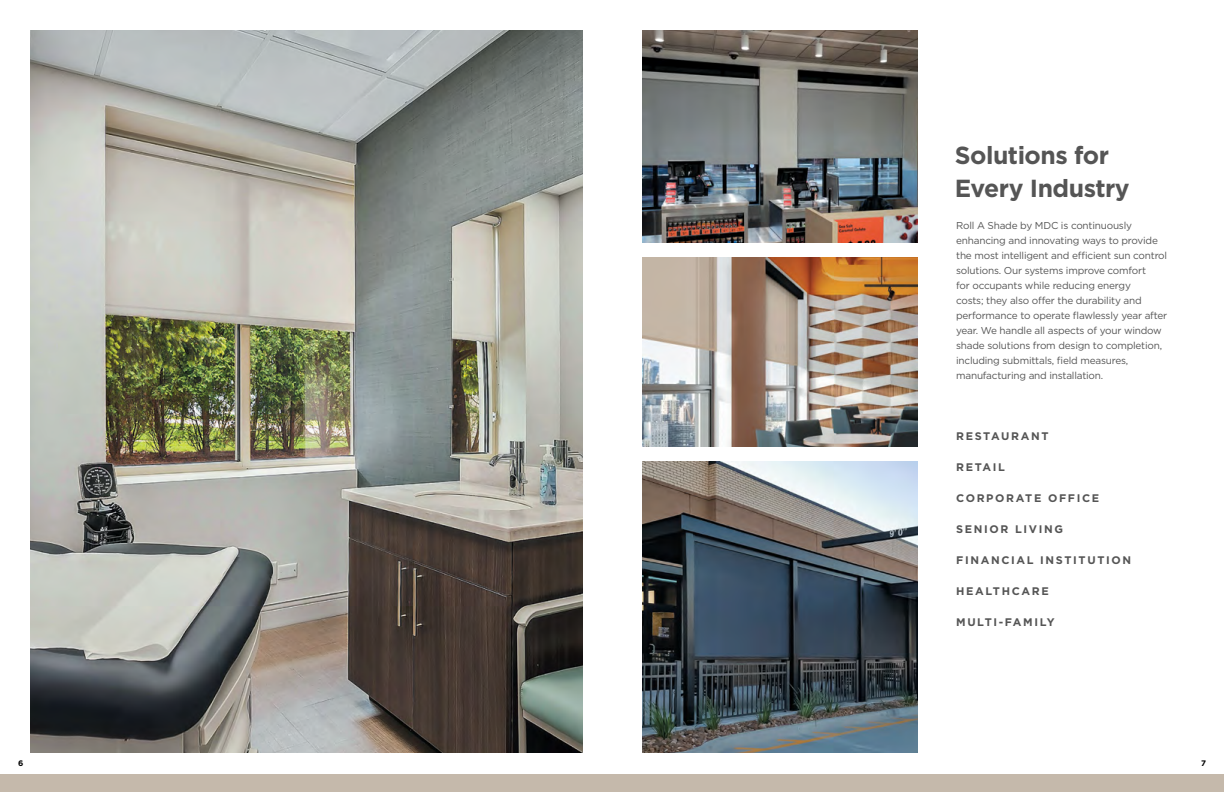
<style>
.page{position:relative;width:1224px;height:792px;background:#fff}
.page>*{position:absolute;margin:0;border:0;box-sizing:border-box;transform-origin:0 0}
.t1{font:700 24.7px/32.1px "Gotham";letter-spacing:-.02em;color:#555}
.t2{font:700 11px "Gotham";letter-spacing:.15em;color:#555}
.t3{font:10px/15px "Gotham";letter-spacing:-.02em;color:#555}
.t4{font:700 8px "Gotham";color:#000}
</style>
<div class="page">
<img style="left:30px;top:31px;width:552px;height:722px">
<img style="left:642px;top:31px;width:276px;height:212px">
<img style="left:642px;top:462px;width:276px;height:291px">
<img style="left:642px;top:258px;width:276px;height:188px">
<div style="left:0;top:774px;width:1224px;height:18px;background:#c5b9ab"></div>
<h1 class="t1" style="left:955px;top:140px;width:176px">Solutions for<br>Every Industry</h1>
<p class="t3" style="left:956px;top:217px;width:213px">Roll A Shade by MDC is continuously enhancing and innovating ways to provide the most intelligent and efficient sun control solutions. Our systems improve comfort<br>for occupants while reducing energy<br>costs; they also offer the durability and performance to operate flawlessly year after year. We handle all aspects of your window shade solutions from design to completion, including submittals, field measures, manufacturing and installation.</p>
<p class="t2" style="left:956px;top:429px;width:94px">RESTAURANT</p>
<p class="t2" style="left:956px;top:460px;width:50px">RETAIL</p>
<p class="t2" style="left:956px;top:491px;width:145px">CORPORATE OFFICE</p>
<p class="t2" style="left:956px;top:522px;width:108px">SENIOR LIVING</p>
<p class="t2" style="left:956px;top:553px;width:176px">FINANCIAL INSTITUTION</p>
<p class="t2" style="left:956px;top:584px;width:94px">HEALTHCARE</p>
<p class="t2" style="left:956px;top:615px;width:100px">MULTI-FAMILY</p>
<p class="t4" style="left:18px;top:758px;width:7px">6</p>
<p class="t4" style="left:1201px;top:758px;width:6px">7</p>
</div>
